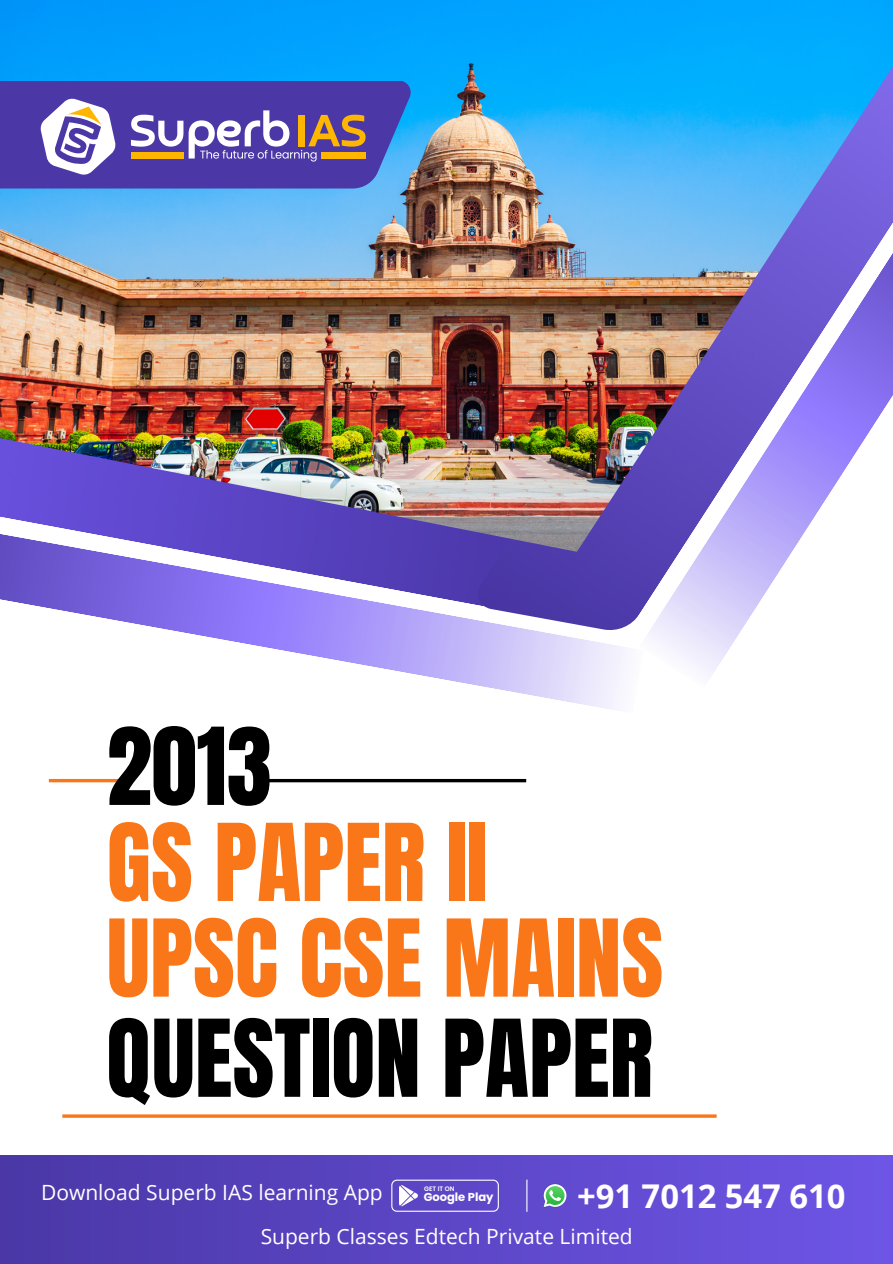
<style>
.page{position:relative;width:893px;height:1264px;background:#fff}
.page>*{position:absolute;margin:0;border:0;box-sizing:border-box;transform-origin:0 0}
.t1{font:91.05px/100.2px "Anton";color:#000}
.t2{font:91.05px "Anton";color:#f97619}
.t3{font:700 32.7px "Open Sans";color:#fff}
.t4{font:21px "Open Sans";color:#fff}
.t5{font:700 11.55px "Poppins";color:#fff}
.t6{font:600 6.45px "Poppins";color:#fff}
.s1{color:#f97619}
</style>
<div class="page">
<div style="left:0;top:1154px;width:892px;height:109px;background:linear-gradient(to right,#4b38a6,#6e55e6)"></div>
<svg style="left:391px;top:1179px;width:108px;height:32px;background:#705dcd"></svg>
<hr style="left:526px;top:1179px;width:1px;height:32px;background:#fff">
<img style="left:543px;top:1183px;width:24px;height:24px">
<svg style="left:543px;top:1184px;width:23px;height:23px"></svg>
<img style="left:0;top:0;width:892px;height:512px">
<svg style="left:639px;top:147px;width:253px;height:529px"></svg>
<svg style="left:0;top:512px;width:644px;height:198px"></svg>
<hr style="left:49px;top:779px;width:73px;height:3px;background:#f97619">
<hr style="left:258px;top:779px;width:268px;height:3px;background:#000">
<hr style="left:62px;top:1114px;width:654px;height:3px;background:#f97619">
<svg style="left:0;top:0;width:411px;height:276px;background:#4e8bd5"></svg>
<h1 class="t1" style="left:107px;top:718px;width:166px">2013</h1>
<h1 class="t2" style="left:107px;top:797px;width:382px">GS PAPER II</h1>
<h4 class="t1" style="left:107px;top:909px;width:558px"><span class="s1">UPSC CSE MAINS<br></span>QUESTION PAPER</h4>
<p class="t5" style="left:423px;top:1188px;width:71px">Google Play</p>
<p class="t3" style="left:577px;top:1172px;width:270px">+91 7012 547 610</p>
<p class="t4" style="left:41px;top:1177px;width:343px">Download Superb IAS learning App</p>
<p class="t6" style="left:424px;top:1184px;width:32px">GET IT ON</p>
<p class="t4" style="left:261px;top:1221px;width:373px">Superb Classes Edtech Private Limited</p>
</div>
